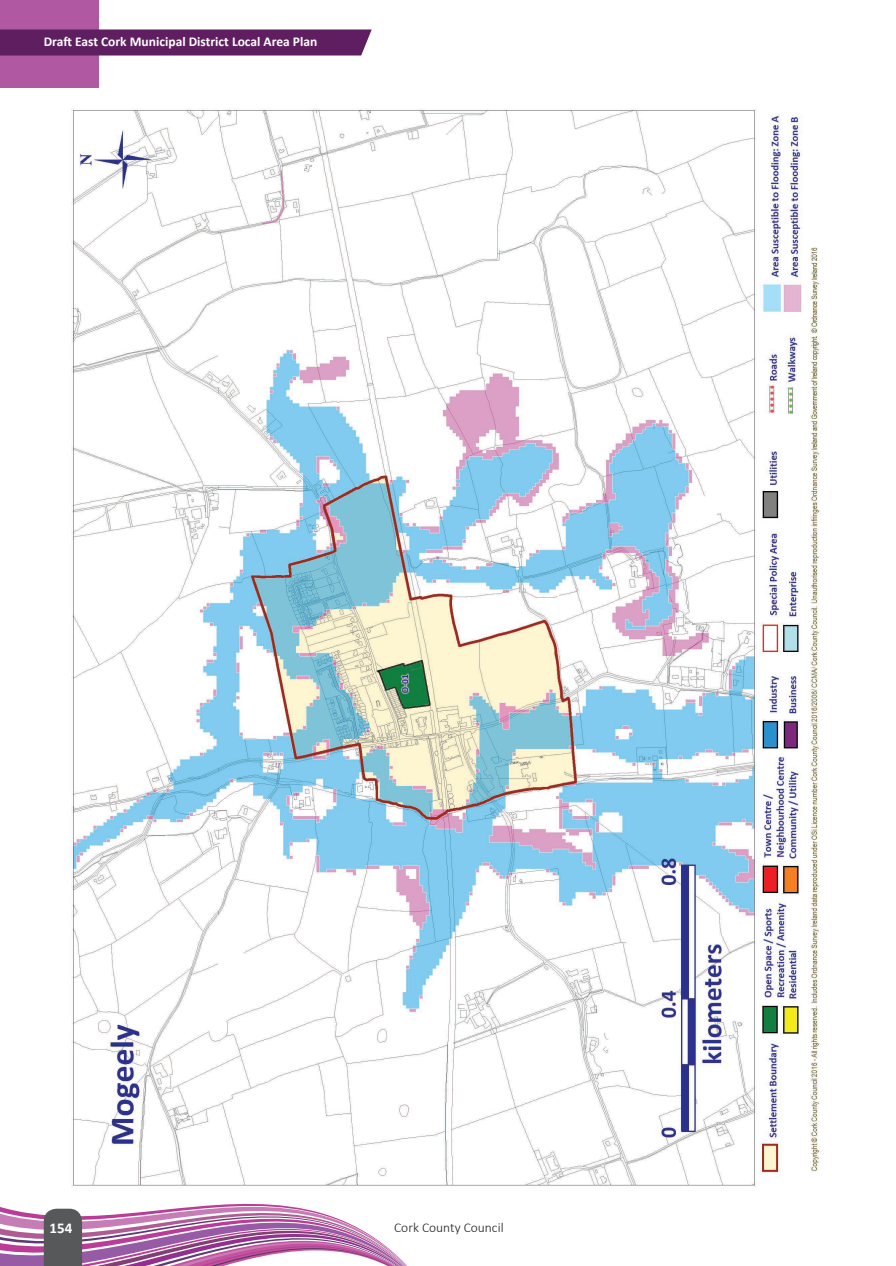
<style>
.page{position:relative;width:896px;height:1266px;background:#fff}
.page>*{position:absolute;margin:0;border:0;box-sizing:border-box;transform-origin:0 0}
.t1{font:700 15px "Calibri";color:#fff}
.t2{font:700 13.5px "Calibri";color:#fff}
.t3{font:300 13.5px "Calibri";color:#231f20}
</style>
<div class="page">
<svg style="left:0;top:1203px;width:407px;height:62px"></svg>
<div style="left:0;top:0;width:99px;height:87px;background:#b158a3"></div>
<div style="left:0;top:29px;width:371px;height:26px;background:#5e1e5f"></div>
<div style="left:44px;top:1208px;width:38px;height:57px;background:#57585a"></div>
<img style="left:71px;top:108px;width:750px;height:1079px">
<p class="t2" style="left:44px;top:33px;width:275px">Draft East Cork Municipal District Local Area Plan</p>
<p class="t1" style="left:50px;top:1218px;width:24px">154</p>
<p class="t3" style="left:394px;top:1219px;width:111px">Cork County Council</p>
</div>
